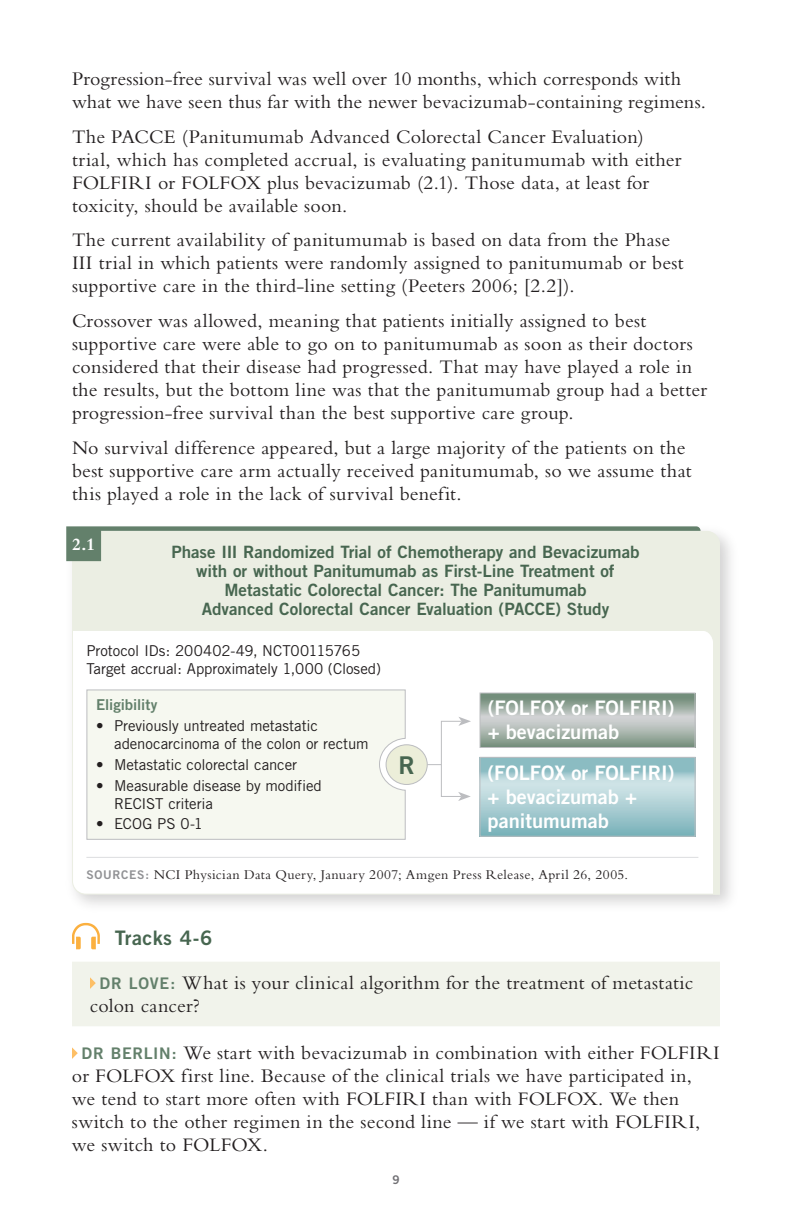
<style>
.page{position:relative;width:792px;height:1224px;background:#fff}
.page>*{position:absolute;margin:0;border:0;box-sizing:border-box;transform-origin:0 0}
.t1{font:24.4px "Trade Gothic LT Std Bd 2";color:#476650}
.t2{font:20px/23px "Bembo RTP Std";letter-spacing:.01em;color:#231f20}
.t3{font:20px/24px "Trade Gothic LT Std Bd 2";color:#fff}
.t4{font:20px "Trade Gothic LT Std Bd 2";letter-spacing:.02em;color:#476650}
.t5{font:700 18px "Bembo RTP Std";color:#fff}
.t6{font:17px/19px "Trade Gothic LT Std Bd 2";color:#476650;text-align:center}
.t7{font:15px/18px "Trade Gothic LT Std";letter-spacing:-.005em;color:#231f20}
.t8{font:15px "Trade Gothic LT Std Bd 2";letter-spacing:-.005em;color:#63806b}
.t9{font:14px "Bembo RTP Std";letter-spacing:.03em;color:#231f20}
.t10{font:12px "Trade Gothic LT Std Bd 2";color:#717074}
.s1{font-family:"Trade Gothic LT Std Bd 2";font-size:12px;color:#919295}
.s2{font-family:"Trade Gothic LT Std Bd 2";font-size:16px;color:#63806b}
</style>
<div class="page">
<div style="left:63px;top:523px;width:677px;height:391px;background:#231f20;opacity:.2"></div>
<svg style="left:72px;top:530px;width:648px;height:364px"></svg>
<svg style="left:66px;top:526px;width:635px;height:35px;background:#d3dace"></svg>
<div style="left:72px;top:962px;width:648px;height:64px;background:#f1f3eb"></div>
<svg style="left:72px;top:923px;width:28px;height:26px"></svg>
<svg style="left:90px;top:977px;width:6px;height:12px"></svg>
<svg style="left:72px;top:1047px;width:6px;height:12px"></svg>
<div style="left:86px;top:689px;width:320px;height:151px;background:#f6f8f0"></div>
<div style="left:386px;top:745px;width:41px;height:39px;background:#eceed9;border-radius:50%"></div>
<div style="left:386px;top:744px;width:42px;height:41px;border:1px solid #bcbdc0;border-radius:50%"></div>
<svg style="left:427px;top:764px;width:14px;height:1px"></svg>
<div style="left:441px;top:721px;width:21px;height:76px;border:1px solid #bcbdc0"></div>
<svg style="left:458px;top:717px;width:13px;height:9px"></svg>
<svg style="left:458px;top:792px;width:13px;height:9px"></svg>
<svg style="left:482px;top:695px;width:212px;height:51px;background:#a2b0a7"></svg>
<div style="left:480px;top:693px;width:216px;height:55px;border:1px solid #bcbdc0"></div>
<svg style="left:481px;top:759px;width:213px;height:76px;background:#a4cad0"></svg>
<div style="left:479px;top:757px;width:217px;height:80px;border:1px solid #bcbdc0"></div>
<hr style="left:86px;top:857px;width:612px;height:1px;background:#dcdddf">
<p class="t2" style="left:72px;top:67px;width:636px">Progression-free survival was well over 10 months, which corresponds with what we have seen thus far with the newer bevacizumab-containing regimens.</p>
<p class="t2" style="left:72px;top:125px;width:611px">The PACCE (Panitumumab Advanced Colorectal Cancer Evaluation) trial, which has completed accrual, is evaluating panitumumab with either FOLFIRI or FOLFOX plus bevacizumab (2.1). Those data, at least for toxicity, should be available soon.</p>
<p class="t2" style="left:72px;top:228px;width:613px">The current availability of panitumumab is based on data from the Phase<br>III trial in which patients were randomly assigned to panitumumab or best supportive care in the third-line setting (Peeters 2006; [2.2]).</p>
<p class="t2" style="left:72px;top:309px;width:637px">Crossover was allowed, meaning that patients initially assigned to best supportive care were able to go on to panitumumab as soon as their doctors considered that their disease had progressed. That may have played a role in the results, but the bottom line was that the panitumumab group had a better progression-free survival than the best supportive care group.</p>
<p class="t2" style="left:72px;top:435px;width:621px">No survival difference appeared, but a large majority of the patients on the best supportive care arm actually received panitumumab, so we assume that this played a role in the lack of survival benefit.</p>
<p class="t5" style="left:72px;top:534px;width:24px">2.1</p>
<p class="t6" style="left:171px;top:542px;width:470px">Phase III Randomized Trial of Chemotherapy and Bevacizumab with or without Panitumumab as First-Line Treatment of Metastatic Colorectal Cancer: The Panitumumab<br>Advanced Colorectal Cancer Evaluation (PACCE) Study</p>
<p class="t7" style="left:86px;top:641px;width:296px">Protocol IDs: 200402-49, NCT00115765<br>Target accrual: Approximately 1,000 (Closed)</p>
<p class="t8" style="left:96px;top:695px;width:63px">Eligibility</p>
<p class="t7" style="left:114px;top:716px;width:256px;text-indent:-18px">• Previously untreated metastatic adenocarcinoma of the colon or rectum</p>
<p class="t7" style="left:96px;top:755px;width:202px">• Metastatic colorectal cancer</p>
<p class="t7" style="left:114px;top:776px;width:209px;text-indent:-18px">• Measurable disease by modified<br>RECIST criteria</p>
<p class="t7" style="left:96px;top:815px;width:108px">• ECOG PS 0-1</p>
<p class="t3" style="left:488px;top:696px;width:188px">(FOLFOX or FOLFIRI) + bevacizumab</p>
<p class="t3" style="left:488px;top:761px;width:188px">(FOLFOX or FOLFIRI) + bevacizumab + panitumumab</p>
<p class="t9" style="left:86px;top:867px;width:543px"><span class="s1">SOURCES:</span> NCI Physician Data Query, January 2007; Amgen Press Release, April 26, 2005.</p>
<p class="t1" style="left:398px;top:750px;width:18px">R</p>
<p class="t4" style="left:115px;top:925px;width:99px">Tracks 4-6</p>
<p class="t2" style="left:90px;top:971px;width:605px;text-indent:10px"><span class="s2">DR LOVE:</span> What is your clinical algorithm for the treatment of metastatic colon cancer?</p>
<p class="t2" style="left:72px;top:1041px;width:649px;text-indent:10px"><span class="s2">DR BERLIN:</span> We start with bevacizumab in combination with either FOLFIRI or FOLFOX first line. Because of the clinical trials we have participated in, we tend to start more often with FOLFIRI than with FOLFOX. We then switch to the other regimen in the second line — if we start with FOLFIRI, we switch to FOLFOX.</p>
<p class="t10" style="left:392px;top:1172px;width:9px">9</p>
</div>
